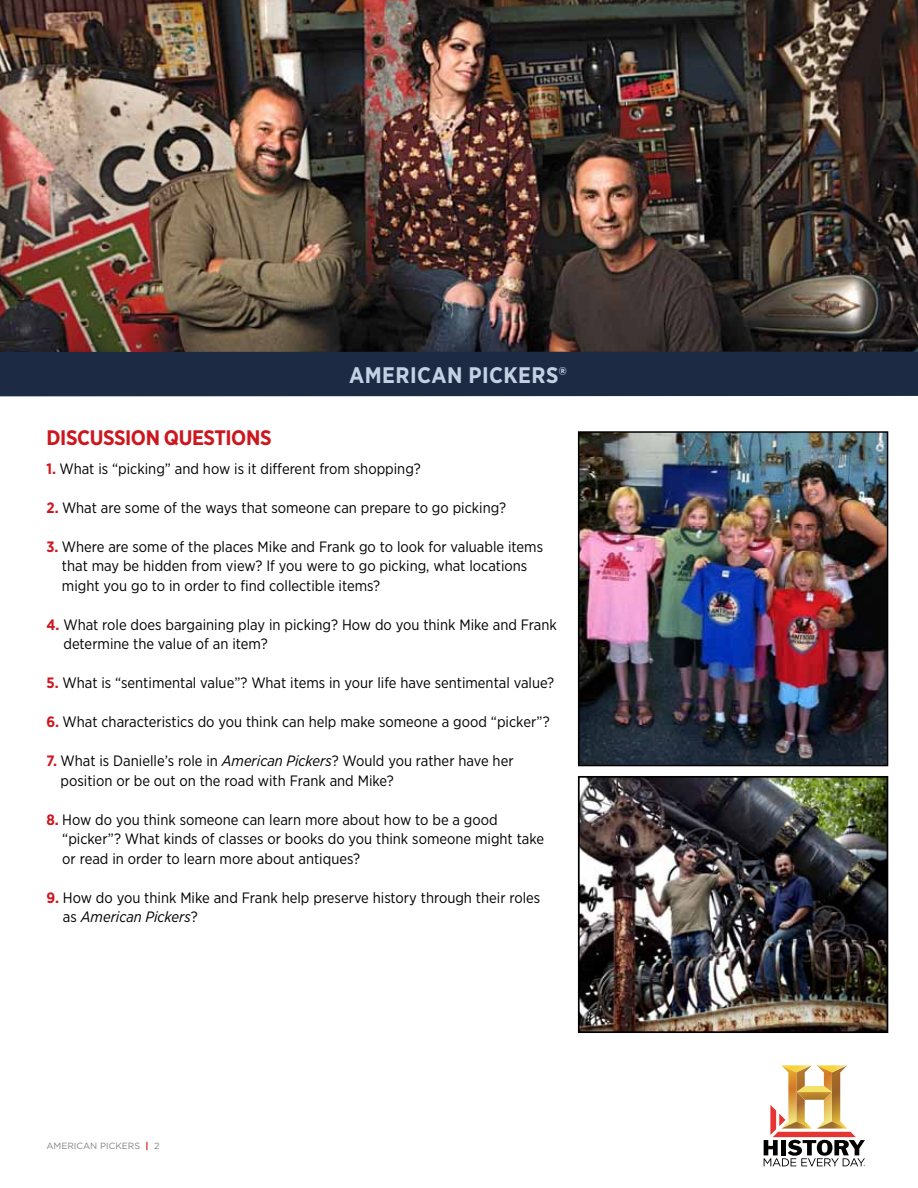
<style>
.page{position:relative;width:918px;height:1188px;background:#fff}
.page>*{position:absolute;margin:0;border:0;box-sizing:border-box;transform-origin:0 0}
.t1{font:700 22.5px "Gotham Narrow";letter-spacing:.02em;color:#c4d0e4}
.t2{font:700 21px "Gotham Narrow";color:#cc171e}
.t3{font:15px/19.5px "Gotham Narrow";color:#000}
.t4{font:9px "Gotham";color:#808285}
.s1{font-weight:700;color:#cc171e}
.s2{font-style:italic}
</style>
<div class="page">
<img style="left:0;top:0;width:918px;height:352px">
<div style="left:0;top:352px;width:918px;height:44px;background:#1c2b43"></div>
<img style="left:581px;top:434px;width:304px;height:329px">
<div style="left:578px;top:431px;width:310px;height:335px;border:2px solid #000"></div>
<img style="left:581px;top:779px;width:304px;height:251px">
<div style="left:578px;top:776px;width:310px;height:257px;border:2px solid #000"></div>
<svg style="left:764px;top:1065px;width:101px;height:101px"></svg>
<h1 class="t1" style="left:349px;top:361px;width:16px">AME</h1>
<h1 class="t1" style="left:396px;top:361px;width:173px">RICAN PICKERS®</h1>
<h2 class="t2" style="left:47px;top:424px;width:13px">DISCUSSION</h2>
<h2 class="t2" style="left:164px;top:424px;width:52px">QUESTIONS</h2>
<p class="t3" style="left:47px;top:458px;width:376px"><span class="s1">1.</span> What is “picking” and how is it different from shopping?</p>
<p class="t3" style="left:47px;top:497px;width:461px"><span class="s1">2.</span> What are some of the ways that someone can prepare to go picking?</p>
<p class="t3" style="left:62px;top:536px;width:483px;text-indent:-15px"><span class="s1">3.</span> Where are some of the places Mike and Frank go to look for valuable items that may be hidden from view? If you were to go picking, what locations might you go to in order to find collectible items?</p>
<p class="t3" style="left:63px;top:614px;width:495px;text-indent:-17px"><span class="s1">4.</span> What role does bargaining play in picking? How do you think Mike and Frank determine the value of an item?</p>
<p class="t3" style="left:47px;top:673px;width:509px"><span class="s1">5.</span> What is “sentimental value”? What items in your life have sentimental value?</p>
<p class="t3" style="left:47px;top:712px;width:505px"><span class="s1">6.</span> What characteristics do you think can help make someone a good “picker”?</p>
<p class="t3" style="left:61px;top:751px;width:455px;text-indent:-14px"><span class="s1">7.</span> What is Danielle’s role in <span class="s2">American Pickers</span>? Would you rather have her position or be out on the road with Frank and Mike?</p>
<p class="t3" style="left:62px;top:809px;width:483px;text-indent:-16px"><span class="s1">8.</span> How do you think someone can learn more about how to be a good “picker”? What kinds of classes or books do you think someone might take or read in order to learn more about antiques?</p>
<p class="t3" style="left:63px;top:887px;width:479px;text-indent:-16px"><span class="s1">9.</span> How do you think Mike and Frank help preserve history through their roles as <span class="s2">American Pickers</span>?</p>
<p class="t4" style="left:46px;top:1140px;width:115px">AMERICAN PICKERS <span class="s1">|</span> 2</p>
</div>
